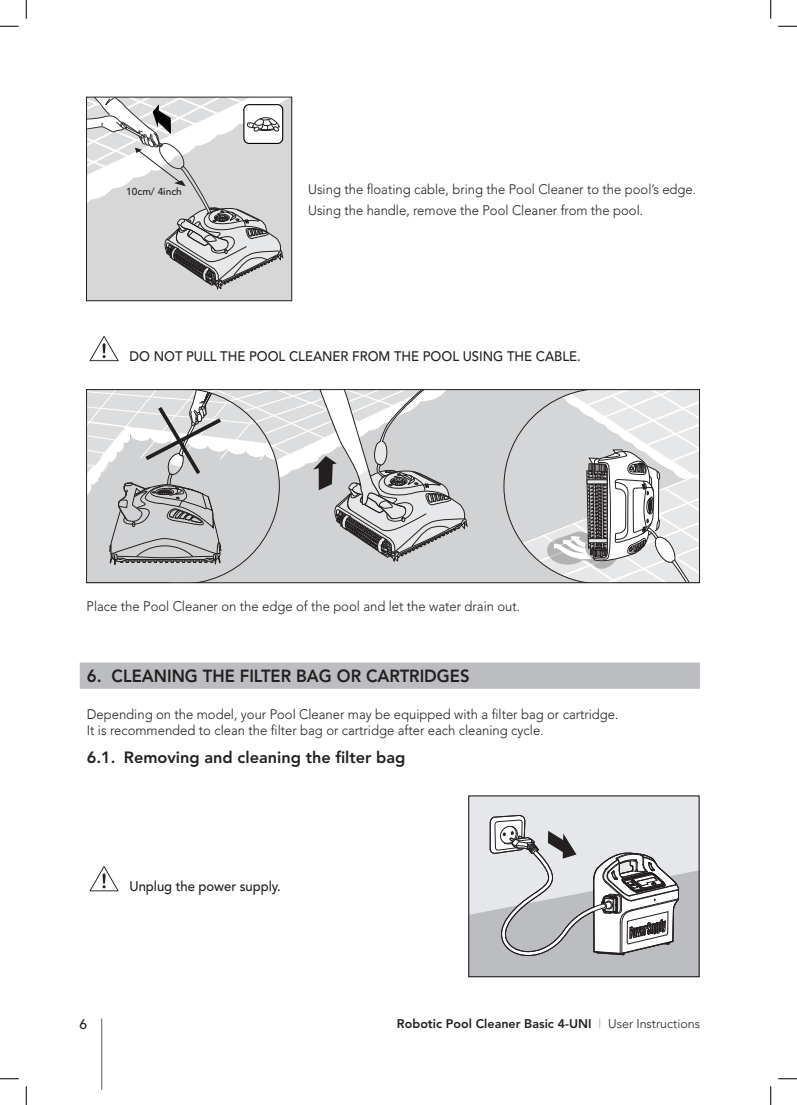
<style>
.page{position:relative;width:797px;height:1105px;background:#fff}
.page>*{position:absolute;margin:0;border:0;box-sizing:border-box;transform-origin:0 0}
.t1{font:800 17.5px "Avenir LT";color:#231f20;scale:.95 1}
.t2{font:800 16.25px "Avenir LT";color:#231f20}
.t3{font:300 13.75px/16.2px "Avenir LT";color:#231f20;scale:.95 1}
.t4{font:500 13.75px "Avenir";color:#231f20;scale:.95 1}
.t5{font:500 13.75px "Avenir LT";color:#231f20}
.t6{font:800 12.5px "Avenir LT";color:#231f20}
.t7{font:500 10.12px "Avenir LT";color:#231f20}
.s1{font-weight:400;color:#a8a9ad}
.s2{font-weight:300}
</style>
<div class="page">
<hr style="left:101px;top:1018px;width:1px;height:71px;background:#808285">
<div style="left:80px;top:662px;width:620px;height:27px;background:#bcbdc0"></div>
<svg style="left:89px;top:336px;width:30px;height:26px"></svg>
<div style="left:473px;top:391px;width:30px;height:190px;background:#d1d2d4"></div>
<svg style="left:503px;top:391px;width:194px;height:190px"></svg>
<hr style="left:588px;top:539px;width:19px;height:4px;background:#e6e7e9">
<div style="left:588px;top:538px;width:19px;height:5px;border:1px solid #231f20"></div>
<svg style="left:280px;top:391px;width:193px;height:190px;background:#c9c9cb"></svg>
<svg style="left:88px;top:391px;width:192px;height:190px;background:#cacacc"></svg>
<div style="left:86px;top:389px;width:613px;height:194px;border:1px solid #231f20"></div>
<div style="left:469px;top:796px;width:230px;height:181px;background:#e5e7ea"></div>
<svg style="left:470px;top:815px;width:227px;height:160px"></svg>
<div style="left:468px;top:795px;width:231px;height:182px;border:1px solid #231f20"></div>
<svg style="left:89px;top:866px;width:30px;height:26px"></svg>
<div style="left:88px;top:99px;width:202px;height:200px;background:#d8d7d7"></div>
<svg style="left:88px;top:99px;width:195px;height:191px"></svg>
<div style="left:86px;top:97px;width:206px;height:204px;border:1px solid #231f20"></div>
<svg style="left:0;top:25px;width:19px;height:2px"></svg>
<svg style="left:778px;top:25px;width:19px;height:2px"></svg>
<svg style="left:0;top:1078px;width:19px;height:1px"></svg>
<svg style="left:778px;top:1078px;width:19px;height:1px"></svg>
<svg style="left:25px;top:0;width:2px;height:19px"></svg>
<svg style="left:25px;top:1086px;width:2px;height:19px"></svg>
<svg style="left:770px;top:0;width:1px;height:19px"></svg>
<svg style="left:770px;top:1086px;width:1px;height:19px"></svg>
<p class="t7" style="left:126px;top:186px;width:57px">10cm/ 4inch</p>
<p class="t3" style="left:308px;top:179px;width:410px;line-height:20.5px">Using the floating cable, bring the Pool Cleaner to the pool’s edge.<br>Using the handle, remove the Pool Cleaner from the pool.</p>
<p class="t4" style="left:130px;top:348px;width:476px">DO NOT PULL THE POOL CLEANER FROM THE POOL USING THE CABLE.</p>
<p class="t3" style="left:86px;top:598px;width:458px">Place the Pool Cleaner on the edge of the pool and let the water drain out.</p>
<p class="t1" style="left:87px;top:665px;width:404px">6. CLEANING THE FILTER BAG OR CARTRIDGES</p>
<p class="t3" style="left:87px;top:706px;width:561px">Depending on the model, your Pool Cleaner may be equipped with a filter bag or cartridge.<br>It is recommended to clean the filter bag or cartridge after each cleaning cycle.</p>
<p class="t2" style="left:87px;top:748px;width:320px">6.1. Removing and cleaning the filter bag</p>
<p class="t4" style="left:130px;top:878px;width:161px">Unplug the power supply.</p>
<p class="t5" style="left:79px;top:1016px;width:9px">6</p>
<p class="t6" style="left:397px;top:1016px;width:304px">Robotic Pool Cleaner Basic 4-UNI <span class="s1">|</span> <span class="s2">User Instructions</span></p>
</div>
